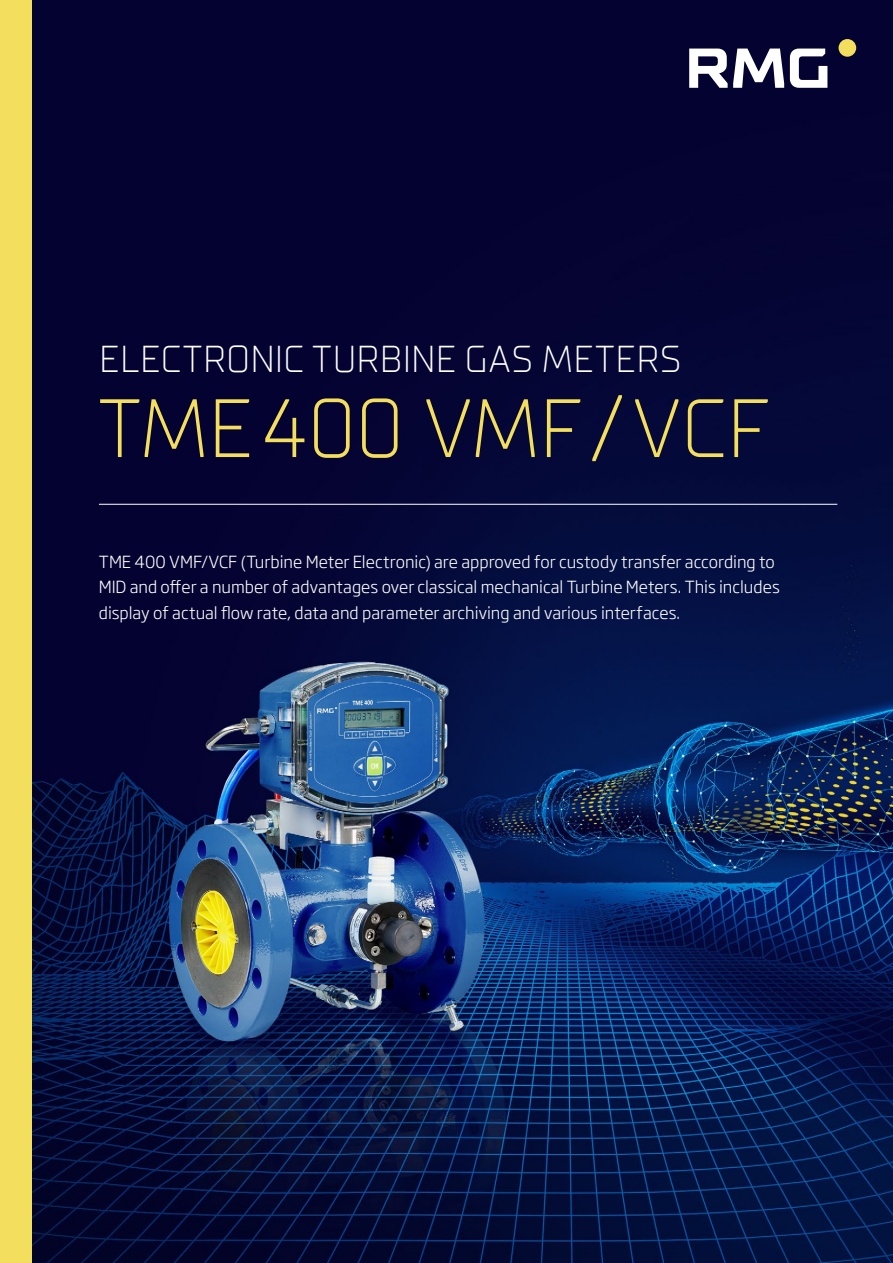
<style>
.page{position:relative;width:893px;height:1263px;background:#fff}
.page>*{position:absolute;margin:0;border:0;box-sizing:border-box;transform-origin:0 0}
.t1{font:300 82.5px "TT Supermolot Neue";letter-spacing:-.01em;color:#f3de5d}
.t2{font:300 37.5px "TT Supermolot Neue";letter-spacing:.005em;color:#fff}
.t3{font:300 16.5px/25.5px "Soho Gothic Std";color:#fff}
</style>
<div class="page">
<img style="left:32px;top:0;width:861px;height:1263px">
<div style="left:0;top:0;width:32px;height:1263px;background:#f3de5d"></div>
<svg style="left:689px;top:49px;width:95px;height:39px"></svg>
<svg style="left:790px;top:49px;width:37px;height:39px"></svg>
<div style="left:838px;top:39px;width:18px;height:18px;background:#f3de5d;border-radius:50%"></div>
<hr style="left:99px;top:504px;width:738px;height:1px;background:#fff">
<h2 class="t2" style="left:99px;top:337px;width:584px">ELECTRONIC TURBINE GAS METERS</h2>
<h1 class="t1" style="left:99px;top:381px;width:672px">TME400 VMF/VCF</h1>
<p class="t3" style="left:99px;top:549px;width:682px">TME 400 VMF/VCF (Turbine Meter Electronic) are approved for custody transfer according to<br>MID and offer a number of advantages over classical mechanical Turbine Meters. This includes display of actual flow rate, data and parameter archiving and various interfaces.</p>
</div>
